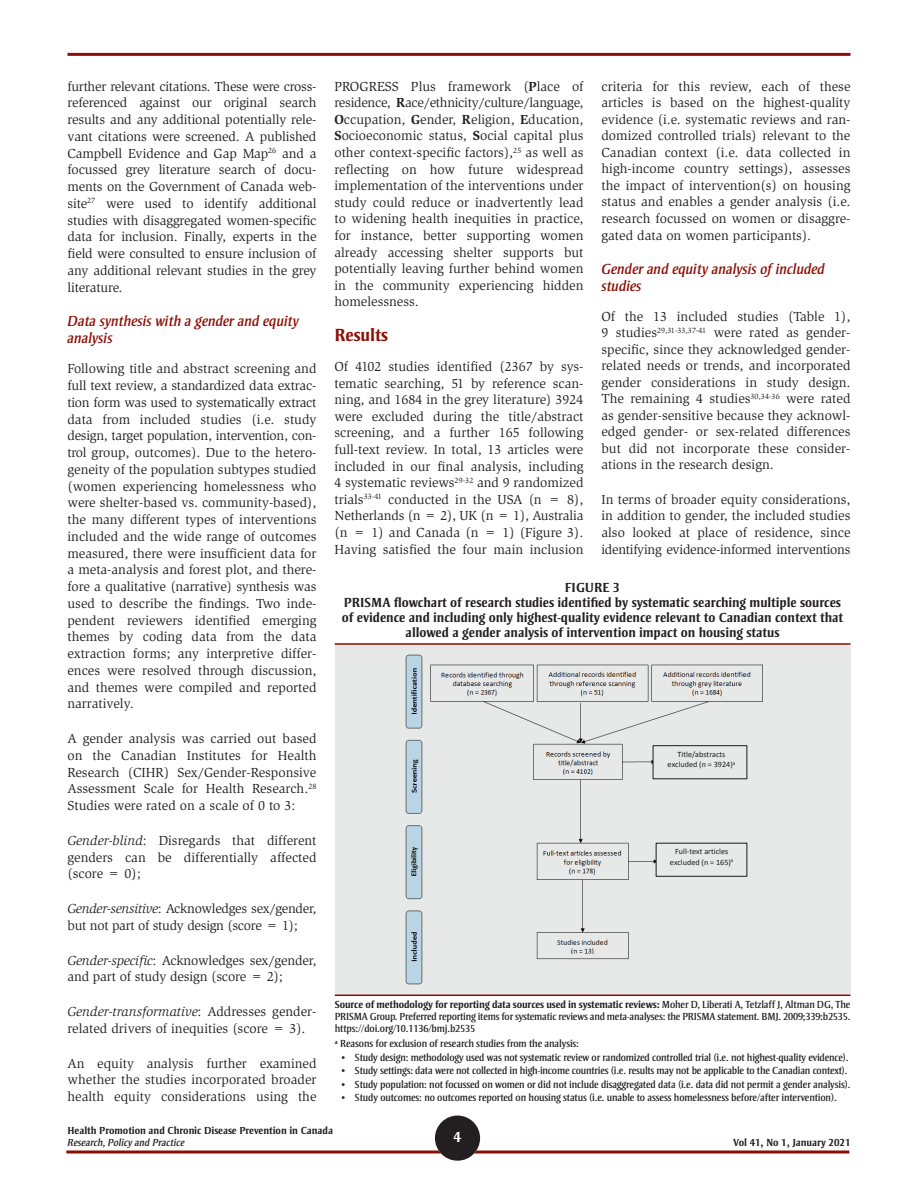
<style>
.page{position:relative;width:918px;height:1188px;background:#fff}
.page>*{position:absolute;margin:0;border:0;box-sizing:border-box;transform-origin:0 0}
.t1{font:700 18px "Strayhorn MT Std";color:#8c0f05}
.t2{font:italic 15px/16.8px "Strayhorn MT Std";color:#8c0f05}
.t3{font:700 15px "Strayhorn MT Std";color:#fff}
.BODY{font:13.5px/16.8px "Slimbach Std";color:#231f20;text-align:justify}
.Tableau_titre{font:700 13.5px/15px "Strayhorn MT Std";color:#231f20;text-align:center}
.BODY-2{font:13.5px/16.8px "Slimbach Std";letter-spacing:-.02em;color:#231f20}
.Note_tableau{font:10.5px/12px "Strayhorn MT Std";letter-spacing:-.015em;color:#231f20;text-align:justify}
.t4{font:700 10.5px "Strayhorn MT Std";color:#231f20}
.t5{font:italic 10.5px "Strayhorn MT Std";color:#231f20}
.t6{font:8.1px/10.6px "Calibri";color:#231f20;text-align:center}
.s1{font-style:italic}
.s2{font-weight:700}
</style>
<div class="page">
<svg style="left:66px;top:1150px;width:783px;height:4px;background:#a84a43"></svg>
<hr style="left:68px;top:53px;width:782px;height:3px;background:#8c0f05">
<div style="left:435px;top:1116px;width:45px;height:45px;background:#231f20;border-radius:50%"></div>
<div style="left:335px;top:645px;width:515px;height:350px;background:#e7e8e8"></div>
<hr style="left:335px;top:643px;width:515px;height:2px;background:#8c0f05">
<hr style="left:335px;top:995px;width:515px;height:1px;background:#8c0f05">
<img style="left:405px;top:654px;width:358px;height:331px">
<div style="left:656px;top:739px;width:102px;height:86px;background:#e7e8e8"></div>
<div style="left:656px;top:811px;width:112px;height:105px;background:#e7e8e8"></div>
<img style="left:656px;top:846px;width:91px;height:27px">
<div style="left:653px;top:746px;width:94px;height:33px;background:#e7e8e8"></div>
<div style="left:653px;top:745px;width:94px;height:34px;border:1px solid #231f20"></div>
<img style="left:653px;top:749px;width:94px;height:27px">
<p class="BODY" style="left:68px;top:78px;width:251px">further relevant citations. These were cross&shy;referenced against our original search results and any additional potentially rele&shy;vant citations were screened. A published Campbell Evidence and Gap Map<sup>26</sup> and a focussed grey literature search of docu&shy;ments on the Government of Canada web&shy;site<sup>27</sup> were used to identify additional studies with disaggregated women-specific data for inclusion. Finally, experts in the field were consulted to ensure inclusion of any additional relevant studies in the grey literature.</p>
<h3 class="t2" style="left:68px;top:313px;width:233px">Data synthesis with a gender and equity analysis</h3>
<p class="BODY" style="left:68px;top:361px;width:251px">Following title and abstract screening and full text review, a standardized data extrac&shy;tion form was used to systematically extract data from included studies (i.e. study design, target population, intervention, con&shy;trol group, outcomes). Due to the hetero&shy;geneity of the population subtypes studied (women experiencing homelessness who were shelter-based vs. community-based), the many different types of interventions included and the wide range of outcomes measured, there were insufficient data for a meta-analysis and forest plot, and there&shy;fore a qualitative (narrative) synthesis was used to describe the findings. Two inde&shy;pendent reviewers identified emerging themes by coding data from the data extraction forms; any interpretive differ&shy;ences were resolved through discussion, and themes were compiled and reported narratively.</p>
<p class="BODY" style="left:68px;top:730px;width:251px">A gender analysis was carried out based on the Canadian Institutes for Health Research (CIHR) Sex/Gender-Responsive Assessment Scale for Health Research.<sup>28<br></sup>Studies were rated on a scale of 0 to 3:</p>
<p class="BODY" style="left:68px;top:832px;width:250px"><span class="s1">Gender-blind</span>: Disregards that different genders can be differentially affected (score = 0);</p>
<p class="BODY-2" style="left:68px;top:900px;width:251px"><span class="s1">Gender-sensitive</span>: Acknowledges sex/gender, but not part of study design (score = 1);</p>
<p class="BODY" style="left:68px;top:952px;width:250px"><span class="s1">Gender-specific</span>: Acknowledges sex/gender, and part of study design (score = 2);</p>
<p class="BODY" style="left:68px;top:1003px;width:251px"><span class="s1">Gender-transformative</span>: Addresses gender&shy;related drivers of inequities (score = 3).</p>
<p class="BODY" style="left:68px;top:1055px;width:251px">An equity analysis further examined whether the studies incorporated broader health equity considerations using the</p>
<p class="BODY" style="left:334px;top:78px;width:251px">PROGRESS Plus framework (<span class="s2">P</span>lace of residence, <span class="s2">R</span>ace/ethnicity/culture/language, <span class="s2">O</span>ccupation, <span class="s2">G</span>ender, <span class="s2">R</span>eligion, <span class="s2">E</span>ducation, <span class="s2">S</span>ocioeconomic status, <span class="s2">S</span>ocial capital plus other context-specific factors),<sup>25</sup> as well as reflecting on how future widespread implementation of the interventions under study could reduce or inadvertently lead to widening health inequities in practice, for instance, better supporting women already accessing shelter supports but potentially leaving further behind women in the community experiencing hidden homelessness.</p>
<h2 class="t1" style="left:334px;top:324px;width:55px">Results</h2>
<p class="BODY" style="left:334px;top:358px;width:251px">Of 4102 studies identified (2367 by sys&shy;tematic searching, 51 by reference scan&shy;ning, and 1684 in the grey literature) 3924 were excluded during the title/abstract screening, and a further 165 following full-text review. In total, 13 articles were included in our final analysis, including 4 systematic reviews<sup>29-32</sup> and 9 randomized trials<sup>33-41</sup> conducted in the USA (n = 8), Netherlands (n = 2), UK (n = 1), Australia (n = 1) and Canada (n = 1) (Figure 3).<br>Having satisfied the four main inclusion</p>
<p class="BODY" style="left:602px;top:78px;width:251px">criteria for this review, each of these articles is based on the highest-quality evidence (i.e. systematic reviews and ran&shy;domized controlled trials) relevant to the Canadian context (i.e. data collected in high-income country settings), assesses the impact of intervention(s) on housing status and enables a gender analysis (i.e. research focussed on women or disaggre&shy;gated data on women participants).</p>
<h3 class="t2" style="left:602px;top:261px;width:225px">Gender and equity analysis of included studies</h3>
<p class="BODY" style="left:602px;top:308px;width:251px">Of the 13 included studies (Table 1), 9 studies<sup>29,31-33,37-41</sup> were rated as gender&shy;specific, since they acknowledged gender&shy;related needs or trends, and incorporated gender considerations in study design.<br>The remaining 4 studies<sup>30,34-36</sup> were rated as gender-sensitive because they acknowl&shy;edged gender- or sex-related differences but did not incorporate these consider&shy;ations in the research design.</p>
<p class="BODY" style="left:602px;top:491px;width:250px">In terms of broader equity considerations, in addition to gender, the included studies also looked at place of residence, since identifying evidence-informed interventions</p>
<p class="Tableau_titre" style="left:565px;top:580px;width:57px">FIGURE 3</p>
<p class="Tableau_titre" style="left:342px;top:595px;width:503px">PRISMA flowchart of research studies identified by systematic searching multiple sources of evidence and including only highest-quality evidence relevant to Canadian context that allowed a gender analysis of intervention impact on housing status</p>
<p class="t6" style="left:668px;top:749px;width:69px">Title/abstracts excluded (n = 3924)<sup>a</sup></p>
<p class="t6" style="left:670px;top:846px;width:65px">Full-text articles excluded (n = 165)<sup>a</sup></p>
<p class="Note_tableau" style="left:335px;top:999px;width:517px"><span class="s2">Source of methodology for reporting data sources used in systematic reviews:</span> Moher D, Liberati A, Tetzlaff J, Altman DG, The PRISMA Group. Preferred reporting items for systematic reviews and meta-analyses: the PRISMA statement. BMJ. 2009;339:b2535. https://doi.org/10.1136/bmj.b2535</p>
<p class="Note_tableau" style="left:335px;top:1038px;width:246px"><sup>a</sup> Reasons for exclusion of research studies from the analysis:</p>
<p class="Note_tableau" style="left:341px;top:1051px;width:509px">• Study design: methodology used was not systematic review or randomized controlled trial (i.e. not highest-quality evidence).</p>
<p class="Note_tableau" style="left:341px;top:1065px;width:508px">• Study settings: data were not collected in high-income countries (i.e. results may not be applicable to the Canadian context).</p>
<p class="Note_tableau" style="left:341px;top:1078px;width:510px">• Study population: not focussed on women or did not include disaggregated data (i.e. data did not permit a gender analysis).</p>
<p class="Note_tableau" style="left:341px;top:1092px;width:497px">• Study outcomes: no outcomes reported on housing status (i.e. unable to assess homelessness before/after intervention).</p>
<p class="t4" style="left:68px;top:1125px;width:267px">Health Promotion and Chronic Disease Prevention in Canada</p>
<p class="t5" style="left:68px;top:1137px;width:119px">Research, Policy and Practice</p>
<p class="t3" style="left:453px;top:1128px;width:9px">4</p>
<p class="t4" style="left:733px;top:1137px;width:119px">Vol 41, No 1, January 2021</p>
</div>
